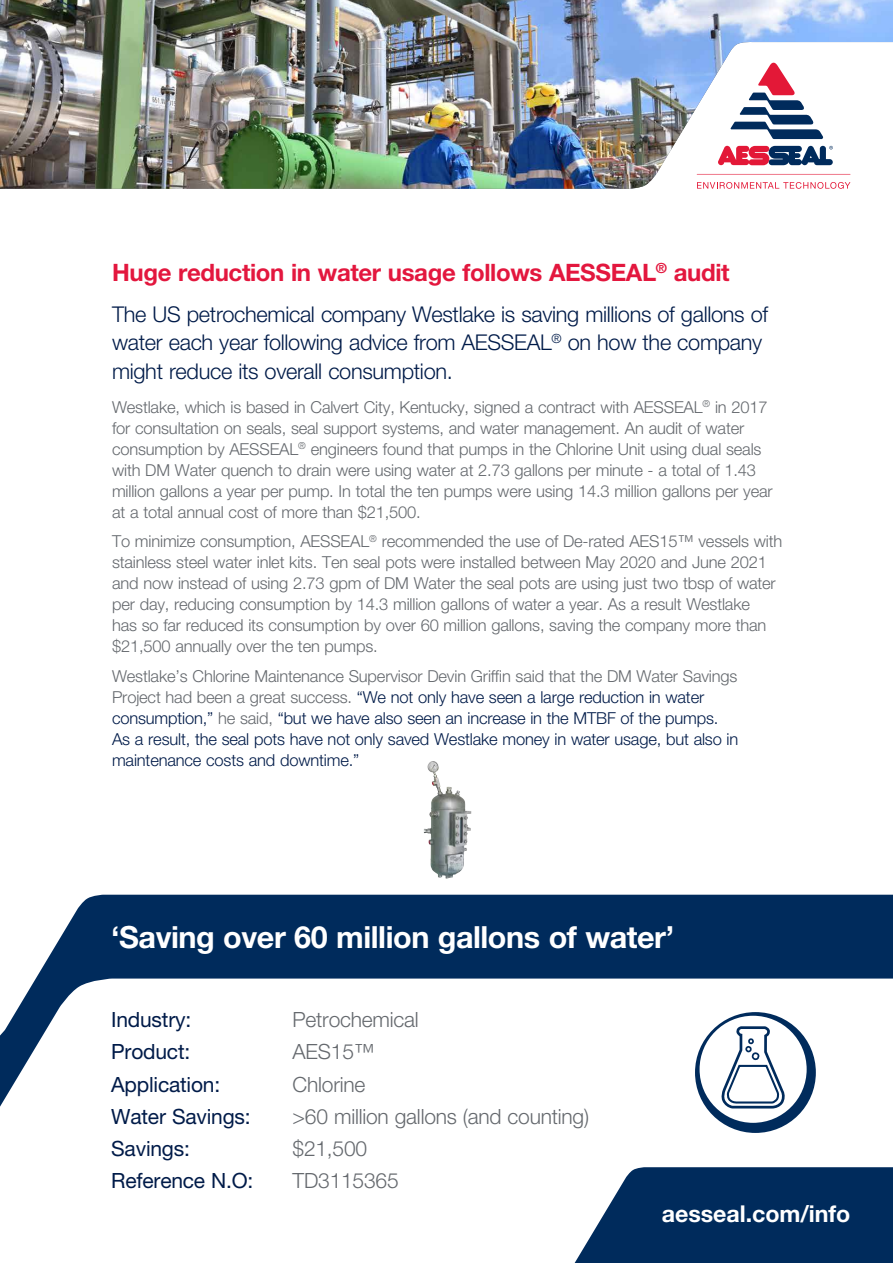
<style>
.page{position:relative;width:893px;height:1263px;background:#fff}
.page>*{position:absolute;margin:0;border:0;box-sizing:border-box;transform-origin:0 0}
.Case_Studies_White_Header{font:700 30.6px "Helvetica Neue LTW1 G";letter-spacing:-.015em;color:#fff}
.Headline{font:700 24px "Helvetica Neue LTW1 G";letter-spacing:-.015em;color:#e3173e}
.Website{font:700 23.25px "Helvetica Neue LTW1 G";letter-spacing:-.005em;color:#fff}
.Subline{font:300 21.75px/28.5px "Helvetica Neue LTW1 G";letter-spacing:-.015em;color:#001b49}
.Case_Studies_Tabs{font:300 21px "Helvetica Neue LTW1 G";letter-spacing:-.01em;color:#65696e}
.Case_Studies_Tabs-2{font:21px "Helvetica Neue LTW1 G";letter-spacing:-.01em;color:#001b49}
.Body_copy_11pt{font:300 16.5px/21px "Helvetica Neue LTW1 G";letter-spacing:-.01em;color:#65696e}
.Body_copy_11pt-2{font:300 16.5px/21px "Helvetica Neue LTW1 G";letter-spacing:-.01em;color:#001b49}
.s1{color:#65696e}
</style>
<div class="page">
<div style="left:36px;top:895px;width:857px;height:83px;background:#002b5c"></div>
<svg style="left:0;top:978px;width:893px;height:155px"></svg>
<div style="left:695px;top:1012px;width:121px;height:121px;background:#002b5c;border-radius:50%"></div>
<div style="left:700px;top:1016px;width:107px;height:107px;background:#fff;border-radius:50%"></div>
<svg style="left:721px;top:1024px;width:63px;height:85px"></svg>
<svg style="left:574px;top:1167px;width:319px;height:96px"></svg>
<img style="left:424px;top:761px;width:46px;height:118px">
<img style="left:0;top:0;width:893px;height:189px">
<p class="Headline" style="left:112px;top:257px;width:619px">Huge reduction in water usage follows AESSEAL<sup>®</sup> audit</p>
<p class="Subline" style="left:112px;top:300px;width:657px">The US petrochemical company Westlake is saving millions of gallons of water each year following advice from AESSEAL<sup>®</sup> on how the company might reduce its overall consumption.</p>
<p class="Body_copy_11pt" style="left:112px;top:396px;width:662px">Westlake, which is based in Calvert City, Kentucky, signed a contract with AESSEAL<sup>®</sup> in 2017 for consultation on seals, seal support systems, and water management. An audit of water consumption by AESSEAL<sup>®</sup> engineers found that pumps in the Chlorine Unit using dual seals with DM Water quench to drain were using water at 2.73 gallons per minute - a total of 1.43 million gallons a year per pump. In total the ten pumps were using 14.3 million gallons per year at a total annual cost of more than $21,500.</p>
<p class="Body_copy_11pt" style="left:112px;top:531px;width:672px">To minimize consumption, AESSEAL<sup>®</sup> recommended the use of De-rated AES15™ vessels with stainless steel water inlet kits. Ten seal pots were installed between May 2020 and June 2021 and now instead of using 2.73 gpm of DM Water the seal pots are using just two tbsp of water per day, reducing consumption by 14.3 million gallons of water a year. As a result Westlake<br>has so far reduced its consumption by over 60 million gallons, saving the company more than $21,500 annually over the ten pumps.</p>
<p class="Body_copy_11pt-2" style="left:112px;top:665px;width:628px"><span class="s1">Westlake’s Chlorine Maintenance Supervisor Devin Griffin said that the DM Water Savings Project had been a great success.</span> “We not only have seen a large reduction in water consumption,” <span class="s1">he said,</span> “but we have also seen an increase in the MTBF of the pumps.<br>As a result, the seal pots have not only saved Westlake money in water usage, but also in maintenance costs and downtime.”</p>
<p class="Case_Studies_White_Header" style="left:111px;top:918px;width:564px">‘Saving over 60 million gallons of water’</p>
<p class="Case_Studies_Tabs-2" style="left:111px;top:1007px;width:81px">Industry:</p>
<p class="Case_Studies_Tabs" style="left:293px;top:1007px;width:128px">Petrochemical</p>
<p class="Case_Studies_Tabs-2" style="left:111px;top:1039px;width:81px">Product:</p>
<p class="Case_Studies_Tabs" style="left:293px;top:1039px;width:83px">AES15™</p>
<p class="Case_Studies_Tabs-2" style="left:111px;top:1071px;width:110px">Application:</p>
<p class="Case_Studies_Tabs" style="left:293px;top:1071px;width:74px">Chlorine</p>
<p class="Case_Studies_Tabs-2" style="left:111px;top:1103px;width:141px">Water Savings:</p>
<p class="Case_Studies_Tabs" style="left:293px;top:1103px;width:298px">&gt;60 million gallons (and counting)</p>
<p class="Case_Studies_Tabs-2" style="left:111px;top:1135px;width:80px">Savings:</p>
<p class="Case_Studies_Tabs" style="left:293px;top:1135px;width:76px">$21,500</p>
<p class="Case_Studies_Tabs-2" style="left:111px;top:1167px;width:144px">Reference N.O:</p>
<p class="Case_Studies_Tabs" style="left:293px;top:1167px;width:108px">TD3115365</p>
<p class="Website" style="left:662px;top:1199px;width:190px">aesseal.com/info</p>
</div>
